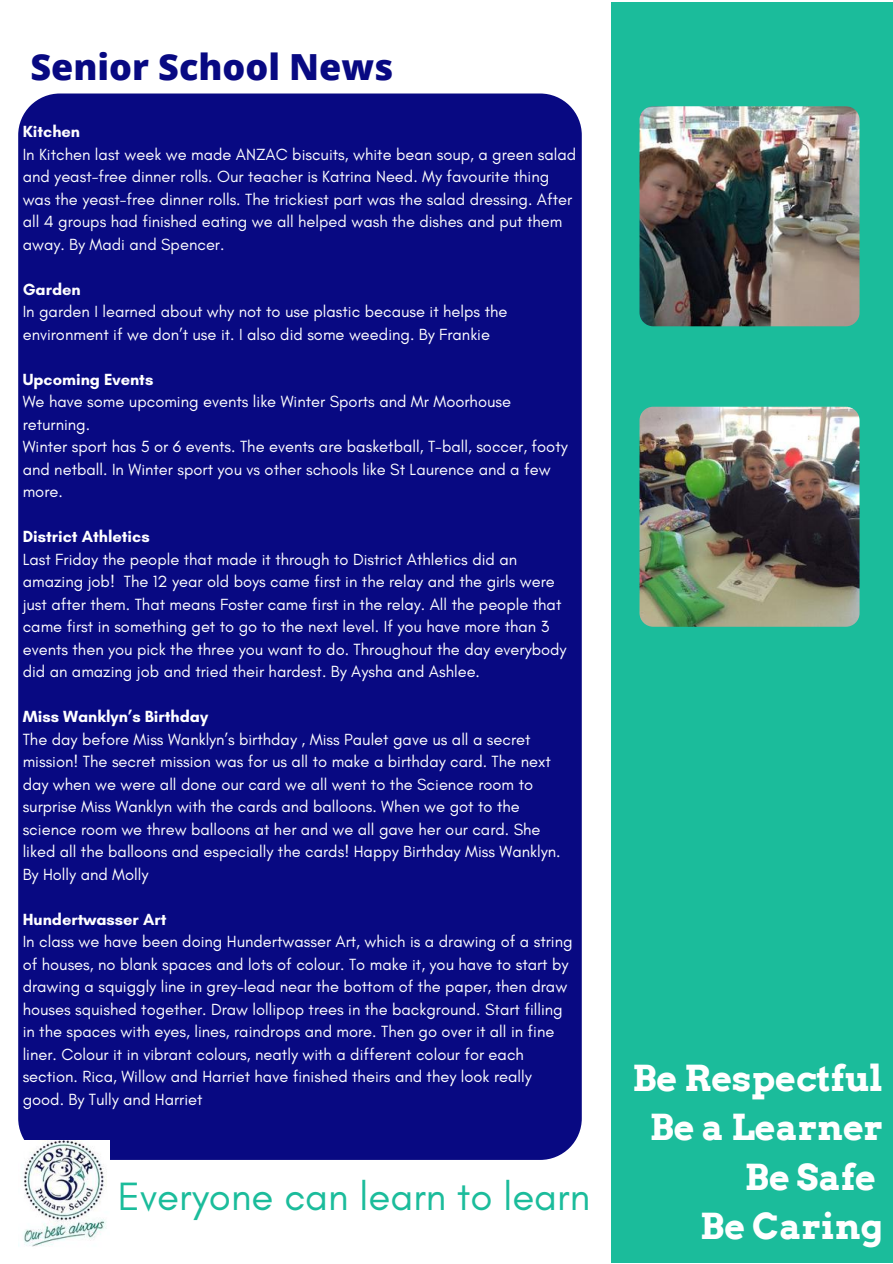
<style>
.page{position:relative;width:893px;height:1264px;background:#fff}
.page>*{position:absolute;margin:0;border:0;box-sizing:border-box;transform-origin:0 0}
.t1{font:40.2px "Glacial Indifference";color:#1bbc9b}
.t2{font:800 36px "Open Sans";color:#080982}
.t3{font:700 35.85px/49.2px "Arvo";color:#fff;text-align:right}
.t4{font:16.5px/22.5px "Glacial Indifference";color:#fff}
.t5{font:16.5px/22.5px "Glacial Indifference";color:#fdfdfd}
.t6{font:700 16.5px "Glacial Indifference";color:#fff}
.t7{font:700 16.5px "Glacial Indifference";color:#fdfdfd}
.s1{font-weight:700;color:#fdfdfd}
.s2{color:#fdfdfd}
</style>
<div class="page">
<div style="left:611px;top:3px;width:281px;height:1259px;background:#1bbc9b"></div>
<div style="left:18px;top:93px;width:563px;height:1066px;background:#080982"></div>
<img style="left:639px;top:407px;width:220px;height:219px;border-radius:14px">
<img style="left:639px;top:106px;width:220px;height:220px;border-radius:14px">
<img style="left:18px;top:1140px;width:91px;height:107px">
<h2 class="t2" style="left:30px;top:42px;width:364px">Senior School News</h2>
<p class="t7" style="left:23px;top:122px;width:59px">Kitchen</p>
<p class="t5" style="left:23px;top:143px;width:555px">In Kitchen last week we made ANZAC biscuits, white bean soup, a green salad and yeast-free dinner rolls. Our teacher is Katrina Need. My favourite thing was the yeast-free dinner rolls. The trickiest part was the salad dressing. After all 4 groups had finished eating we all helped wash the dishes and put them away. By Madi and Spencer.</p>
<p class="t4" style="left:23px;top:278px;width:486px"><span class="s1">Garden<br></span><span class="s2">In garden I learned about</span> why not to use plastic because it helps the environment if we don’t use it. I also did some weeding. By Frankie</p>
<p class="t6" style="left:23px;top:369px;width:132px">Upcoming Events</p>
<p class="t4" style="left:23px;top:390px;width:546px">We have some upcoming events like Winter Sports and Mr Moorhouse returning.<br>Winter sport has 5 or 6 events. The events are basketball, T-ball, soccer, footy and netball. In Winter sport you vs other schools like St Laurence and a few more.</p>
<p class="t6" style="left:23px;top:526px;width:128px">District Athletics</p>
<p class="t4" style="left:23px;top:547px;width:545px">Last Friday the people that made it through to District Athletics did an amazing job! The 12 year old boys came first in the relay and the girls were just after them. That means Foster came first in the relay. All the people that came first in something get to go to the next level. If you have more than 3 events then you pick the three you want to do. Throughout the day everybody did an amazing job and tried their hardest. By Aysha and Ashlee.</p>
<p class="t6" style="left:23px;top:706px;width:187px">Miss Wanklyn’s Birthday</p>
<p class="t4" style="left:23px;top:727px;width:539px">The day before Miss Wanklyn’s birthday , Miss Paulet gave us all a secret mission! The secret mission was for us all to make a birthday card. The next day when we were all done our card we all went to the Science room to surprise Miss Wanklyn with the cards and balloons. When we got to the science room we threw balloons at her and we all gave her our card. She liked all the balloons and especially the cards! Happy Birthday Miss Wanklyn.<br>By Holly and Molly</p>
<p class="t6" style="left:23px;top:908px;width:145px">Hundertwasser Art</p>
<p class="t4" style="left:23px;top:930px;width:551px">In class we have been doing Hundertwasser Art, which is a drawing of a string of houses, no blank spaces and lots of colour. To make it, you have to start by drawing a squiggly line in grey-lead near the bottom of the paper, then draw houses squished together. Draw lollipop trees in the background. Start filling in the spaces with eyes, lines, raindrops and more. Then go over it all in fine liner. Colour it in vibrant colours, neatly with a different colour for each section. Rica, Willow and Harriet have finished theirs and they look really good. By Tully and Harriet</p>
<h1 class="t1" style="left:118px;top:1172px;width:474px">Everyone can learn to learn</h1>
<h3 class="t3" style="left:632px;top:1053px;width:252px">Be Respectful<br>Be a Learner<br>Be Safe<br>Be Caring</h3>
</div>
